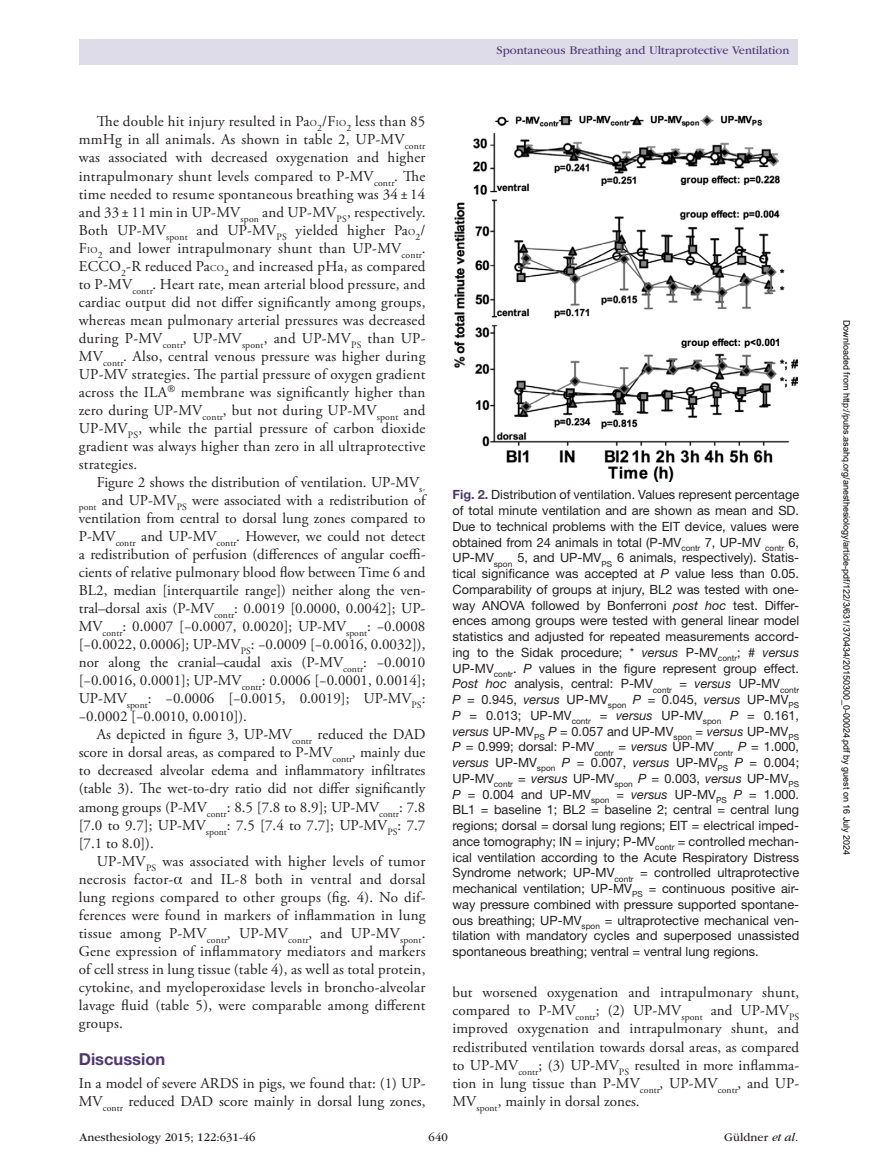
<style>
.page{position:relative;width:878px;height:1175px;background:#fff}
.page>*{position:absolute;margin:0;border:0;box-sizing:border-box;transform-origin:0 0}
.t1{font:700 16.5px "Helvetica Neue LT Std";color:#4e3773}
.t2{font:15px/18px "Adobe Garamond Pro";letter-spacing:.005em;color:#231f20;text-align:justify}
.t3{font:12.75px/15.8px "Helvetica Neue LT Std";color:#231f20;text-align:justify}
.t4{font:12px "ITC Garamond Std";color:#4e3773}
.t5{font:12px "ITC Garamond Std";color:#231f20}
.t6{font:9.75px "Adobe Garamond Pro";color:#231f20}
.t7{font:9px "Arial";color:#000}
.t8{font:9px "Adobe Garamond Pro";color:#231f20}
.s1{font-size:9px}
.s2{font-size:15px}
.s3{font-family:"Gandhari Unicode"}
.s4{font-weight:700;color:#4e3773}
.s5{font-style:italic}
</style>
<div class="page">
<div style="left:79px;top:39px;width:718px;height:25px;background:#dfdce9"></div>
<img style="left:454px;top:116px;width:343px;height:365px">
<p class="t2" style="left:79px;top:113px;width:348px;text-indent:18px">The double hit injury resulted in Pa<span class="s1">o</span> <sub>2</sub>/F<span class="s1">io</span> <sub>2</sub> less than 85 mmHg in all animals. As shown in table 2, UP-MV<sub>contr </sub>was associated with decreased oxygenation and higher intrapulmonary shunt levels compared to P-MV<sub>contr</sub>. The time needed to resume spontaneous breathing was 34 ± 14 and 33 ± 11min in UP-MV<sub>spon</sub> and UP-MV<sub>PS</sub>, respectively.<br>Both UP-MV<sub>spont</sub> and UP-MV<sub>PS</sub> yielded higher Pa<span class="s1">o</span></p>
<p class="t6" style="left:415px;top:231px;width:11px">2<sup>/</sup></p>
<p class="t2" style="left:79px;top:239px;width:348px;text-indent:19px"><sub>2</sub> and lower intrapulmonary shunt than UP-MV<sub>contr</sub>.<br>ECCO<sub>2</sub>-R reduced Pa<span class="s1">co</span></p>
<p class="t8" style="left:79px;top:244px;width:15px"><span class="s2">F</span>io</p>
<p class="t2" style="left:79px;top:257px;width:348px;text-indent:145px"><sub>2</sub> and increased pHa, as compared to P-MV<sub>contr</sub>. Heart rate, mean arterial blood pressure, and cardiac output did not differ significantly among groups, whereas mean pulmonary arterial pressures was decreased during P-MV<sub>contr</sub>, UP-MV<sub>spont</sub>, and UP-MV<sub>PS</sub> than UP-MV<sub>contr</sub>. Also, central venous pressure was higher during UP-MV strategies. The partial pressure of oxygen gradient across the ILA<sup>®</sup> membrane was significantly higher than zero during UP-MV<sub>contr</sub>, but not during UP-MV<sub>spont</sub> and UP-MV<sub>PS</sub>, while the partial pressure of carbon dioxide gradient was always higher than zero in all ultraprotective strategies.</p>
<p class="t2" style="left:79px;top:474px;width:348px;text-indent:18px">Figure 2 shows the distribution of ventilation. UP-MV<sub>s&shy;pont</sub> and UP-MV<sub>PS</sub> were associated with a redistribution of ventilation from central to dorsal lung zones compared to P-MV<sub>contr</sub> and UP-MV<sub>contr</sub>. However, we could not detect a redistribution of perfusion (differences of angular coeffi&shy;cients of relative pulmonary blood flow between Time 6 and BL2, median [interquartile range]) neither along the ven&shy;tral–dorsal axis (P-MV<sub>contr</sub>: 0.0019 [0.0000, 0.0042]; UP-MV<sub>contr</sub>: 0.0007 [−0.0007, 0.0020]; UP-MV<sub>spont</sub>: −0.0008 [−0.0022, 0.0006]; UP-MV<sub>PS</sub>: −0.0009 [−0.0016, 0.0032]), nor along the cranial–caudal axis (P-MV<sub>contr</sub>: −0.0010 [−0.0016, 0.0001]; UP-MV<sub>contr</sub>: 0.0006 [−0.0001, 0.0014]; UP-MV<sub>spont</sub>: −0.0006 [−0.0015, 0.0019]; UP-MV<sub>PS</sub>: −0.0002 [−0.0010, 0.0010]).</p>
<p class="t2" style="left:79px;top:726px;width:348px;text-indent:18px">As depicted in figure 3, UP-MV<sub>contr</sub> reduced the DAD score in dorsal areas, as compared to P-MV<sub>contr</sub>, mainly due to decreased alveolar edema and inflammatory infiltrates (table 3). The wet-to-dry ratio did not differ significantly among groups (P-MV<sub>contr</sub>: 8.5 [7.8 to 8.9]; UP-MV<sub>contr</sub>: 7.8 [7.0 to 9.7]; UP-MV<sub>spont</sub>: 7.5 [7.4 to 7.7]; UP-MV<sub>PS</sub>: 7.7 [7.1 to 8.0]).</p>
<p class="t2" style="left:79px;top:852px;width:348px;text-indent:18px">UP-MV<sub>PS</sub> was associated with higher levels of tumor necrosis factor-<span class="s3">α</span> and IL-8 both in ventral and dorsal lung regions compared to other groups (fig. 4). No dif&shy;ferences were found in markers of inflammation in lung tissue among P-MV<sub>contr</sub>, UP-MV<sub>contr</sub>, and UP-MV<sub>spont</sub>.<br>Gene expression of inflammatory mediators and markers of cell stress in lung tissue (table 4), as well as total protein, cytokine, and myeloperoxidase levels in broncho-alveolar lavage fluid (table 5), were comparable among different groups.</p>
<p class="t1" style="left:79px;top:1049px;width:88px">Discussion</p>
<p class="t2" style="left:79px;top:1074px;width:348px">In a model of severe ARDS in pigs, we found that: (1) UP-<br>MV<sub>contr</sub> reduced DAD score mainly in dorsal lung zones,</p>
<p class="t4" style="left:496px;top:44px;width:294px">Spontaneous Breathing and Ultraprotective Ventilation</p>
<p class="t3" style="left:452px;top:486px;width:348px"><span class="s4">Fig. 2.</span> Distribution of ventilation. Values represent percentage of total minute ventilation and are shown as mean and SD.<br>Due to technical problems with the EIT device, values were obtained from 24 animals in total (P-MV<sub>contr</sub> 7, UP-MV <sub>contr</sub> 6, UP-MV<sub>spon</sub> 5, and UP-MV<sub>PS</sub> 6 animals, respectively). Statis&shy;tical significance was accepted at <span class="s5">P</span> value less than 0.05.<br>Comparability of groups at injury, BL2 was tested with one&shy;way ANOVA followed by Bonferroni <span class="s5">post hoc</span> test. Differ&shy;ences among groups were tested with general linear model statistics and adjusted for repeated measurements accord&shy;ing to the Sidak procedure; * <span class="s5">versus</span> P-MV<sub>contr</sub>; # <span class="s5">versus </span>UP-MV<sub>contr</sub>. <span class="s5">P</span> values in the figure represent group effect.<br><span class="s5">Post hoc</span> analysis, central: P-MV<sub>contr</sub> = <span class="s5">versus</span> UP-MV<sub>contr </sub><span class="s5">P</span> = 0.945, <span class="s5">versus</span> UP-MV<sub>spon</sub> <span class="s5">P</span> = 0.045, <span class="s5">versus</span> UP-MV<sub>PS </sub><span class="s5">P</span> = 0.013; UP-MV<sub>contr</sub> = <span class="s5">versus</span> UP-MV<sub>spon</sub> <span class="s5">P</span> = 0.161, <span class="s5">versus</span> UP-MV<sub>PS</sub> <span class="s5">P</span> = 0.057 and UP-MV<sub>spon</sub> = <span class="s5">versus</span> UP-MV<sub>PS </sub><span class="s5">P</span> = 0.999; dorsal: P-MV<sub>contr</sub> = <span class="s5">versus</span> UP-MV<sub>contr</sub> <span class="s5">P</span> = 1.000, <span class="s5">versus</span> UP-MV<sub>spon</sub> <span class="s5">P</span> = 0.007, <span class="s5">versus</span> UP-MV<sub>PS</sub> <span class="s5">P</span> = 0.004; UP-MV<sub>contr</sub> = <span class="s5">versus</span> UP-MV<sub>spon</sub> <span class="s5">P</span> = 0.003, <span class="s5">versus</span> UP-MV<sub>PS </sub><span class="s5">P</span> = 0.004 and UP-MV<sub>spon</sub> = <span class="s5">versus</span> UP-MV<sub>PS</sub> <span class="s5">P</span> = 1.000.<br>BL1 = baseline 1; BL2 = baseline 2; central = central lung regions; dorsal = dorsal lung regions; EIT = electrical imped&shy;ance tomography; IN = injury; P-MV<sub>contr</sub> = controlled mechan&shy;ical ventilation according to the Acute Respiratory Distress Syndrome network; UP-MV<sub>contr</sub> = controlled ultraprotective mechanical ventilation; UP-MV<sub>PS</sub> = continuous positive air&shy;way pressure combined with pressure supported spontane&shy;ous breathing; UP-MV<sub>spon</sub> = ultraprotective mechanical ven&shy;tilation with mandatory cycles and superposed unassisted spontaneous breathing; ventral = ventral lung regions.</p>
<p class="t2" style="left:452px;top:983px;width:348px">but worsened oxygenation and intrapulmonary shunt, compared to P-MV<sub>contr</sub>; (2) UP-MV<sub>spont</sub> and UP-MV<sub>PS </sub>improved oxygenation and intrapulmonary shunt, and redistributed ventilation towards dorsal areas, as compared to UP-MV<sub>contr</sub>; (3) UP-MV<sub>PS</sub> resulted in more inflamma&shy;tion in lung tissue than P-MV<sub>contr</sub>, UP-MV<sub>contr</sub>, and UP-MV<sub>spont</sub>, mainly in dorsal zones.</p>
<p class="t5" style="left:80px;top:1130px;width:177px">Anesthesiology 2015; 122:631-46</p>
<p class="t5" style="left:428px;top:1130px;width:21px">640</p>
<p class="t5" style="left:724px;top:1130px;width:76px">Güldner <span class="s5">et al.</span></p>
<p class="t7" style="left:850px;top:320px;width:537px;rotate:90deg">Downloaded from http://pubs.asahq.org/anesthesiology/article-pdf/122/3/631/370434/20150300_0-00024.pdf by guest on 16 July 2024</p>
</div>
